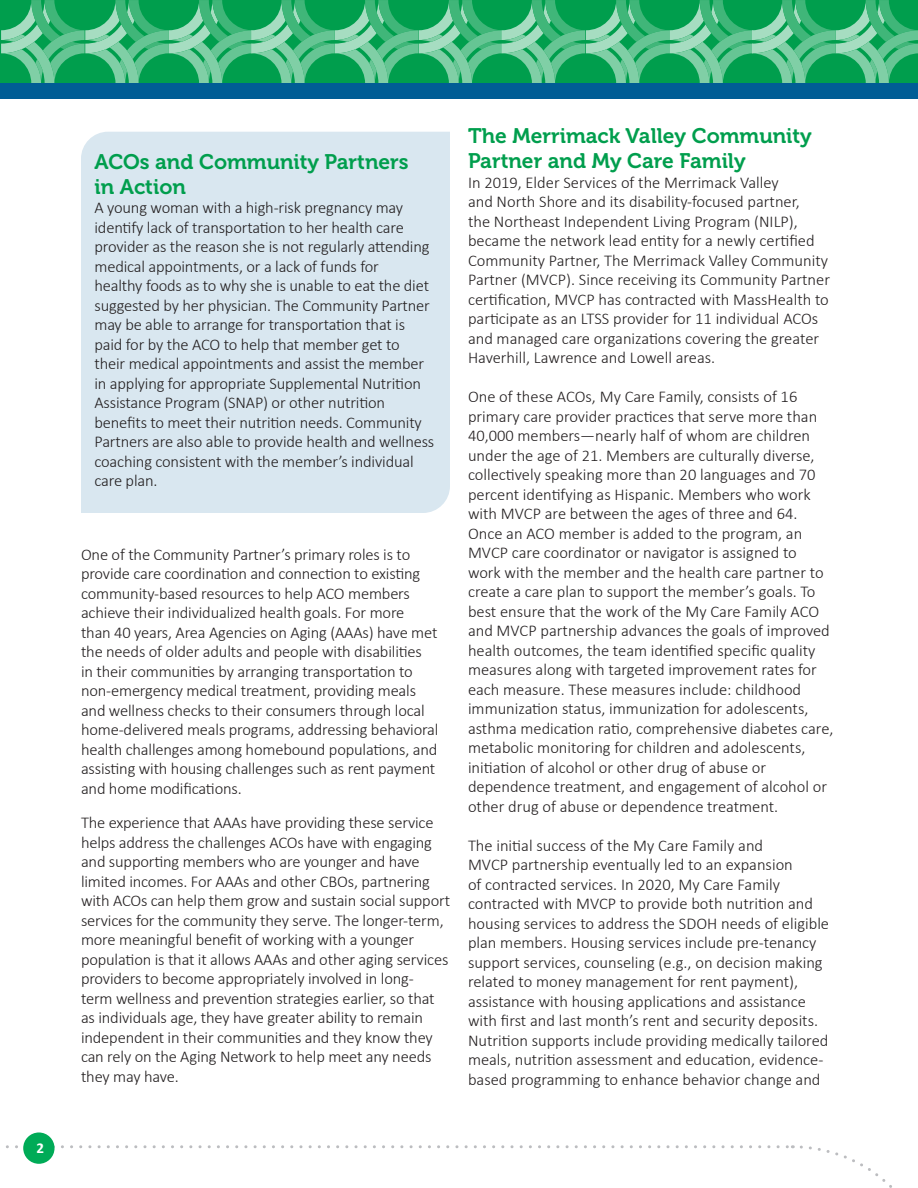
<style>
.page{position:relative;width:918px;height:1188px;background:#fff}
.page>*{position:absolute;margin:0;border:0;box-sizing:border-box;transform-origin:0 0}
.subhead1{font:21px/25.2px "Museo 700";color:#009e4d}
.t1{font:300 16.5px/19.5px "Calibri";letter-spacing:-.01em;color:#231f20}
.t2{font:700 15px "Calibri";color:#fff}
</style>
<div class="page">
<svg style="left:1px;top:0;width:917px;height:84px;background:#39b376"></svg>
<div style="left:0;top:84px;width:918px;height:15px;background:#005d95"></div>
<svg style="left:6px;top:1145px;width:886px;height:43px"></svg>
<div style="left:23px;top:1132px;width:32px;height:32px;background:#00ab57;border-radius:50%"></div>
<div style="left:81px;top:132px;width:369px;height:381px;background:#d9e7f0"></div>
<p class="t2" style="left:36px;top:1138px;width:9px">2</p>
<p class="subhead1" style="left:94px;top:149px;width:316px">ACOs and Community Partners in Action</p>
<p class="t1" style="left:94px;top:198px;width:341px">A young woman with a high-risk pregnancy may identify lack of transportation to her health care provider as the reason she is not regularly attending medical appointments, or a lack of funds for<br>healthy foods as to why she is unable to eat the diet suggested by her physician. The Community Partner may be able to arrange for transportation that is paid for by the ACO to help that member get to their medical appointments and assist the member in applying for appropriate Supplemental Nutrition Assistance Program (SNAP) or other nutrition benefits to meet their nutrition needs. Community Partners are also able to provide health and wellness coaching consistent with the member’s individual care plan.</p>
<p class="t1" style="left:81px;top:544px;width:359px">One of the Community Partner’s primary roles is to provide care coordination and connection to existing community-based resources to help ACO members achieve their individualized health goals. For more<br>than 40 years, Area Agencies on Aging (AAAs) have met the needs of older adults and people with disabilities<br>in their communities by arranging transportation to non-emergency medical treatment, providing meals and wellness checks to their consumers through local home-delivered meals programs, addressing behavioral health challenges among homebound populations, and assisting with housing challenges such as rent payment and home modifications.</p>
<p class="t1" style="left:81px;top:813px;width:371px">The experience that AAAs have providing these service helps address the challenges ACOs have with engaging and supporting members who are younger and have limited incomes. For AAAs and other CBOs, partnering with ACOs can help them grow and sustain social support services for the community they serve. The longer-term, more meaningful benefit of working with a younger population is that it allows AAAs and other aging services providers to become appropriately involved in long-<br>term wellness and prevention strategies earlier, so that as individuals age, they have greater ability to remain independent in their communities and they know they can rely on the Aging Network to help meet any needs they may have.</p>
<p class="subhead1" style="left:468px;top:124px;width:345px">The Merrimack Valley Community<br>Partner and My Care Family</p>
<p class="t1" style="left:468px;top:172px;width:364px">In 2019, Elder Services of the Merrimack Valley<br>and North Shore and its disability-focused partner,<br>the Northeast Independent Living Program (NILP), became the network lead entity for a newly certified Community Partner, The Merrimack Valley Community Partner (MVCP). Since receiving its Community Partner certification, MVCP has contracted with MassHealth to participate as an LTSS provider for 11 individual ACOs and managed care organizations covering the greater Haverhill, Lawrence and Lowell areas.</p>
<p class="t1" style="left:468px;top:387px;width:367px">One of these ACOs, My Care Family, consists of 16 primary care provider practices that serve more than 40,000 members—nearly half of whom are children under the age of 21. Members are culturally diverse, collectively speaking more than 20 languages and 70 percent identifying as Hispanic. Members who work with MVCP are between the ages of three and 64.<br>Once an ACO member is added to the program, an MVCP care coordinator or navigator is assigned to work with the member and the health care partner to create a care plan to support the member’s goals. To best ensure that the work of the My Care Family ACO and MVCP partnership advances the goals of improved health outcomes, the team identified specific quality measures along with targeted improvement rates for each measure. These measures include: childhood immunization status, immunization for adolescents, asthma medication ratio, comprehensive diabetes care, metabolic monitoring for children and adolescents, initiation of alcohol or other drug of abuse or dependence treatment, and engagement of alcohol or other drug of abuse or dependence treatment.</p>
<p class="t1" style="left:468px;top:835px;width:363px">The initial success of the My Care Family and<br>MVCP partnership eventually led to an expansion<br>of contracted services. In 2020, My Care Family contracted with MVCP to provide both nutrition and housing services to address the SDOH needs of eligible plan members. Housing services include pre-tenancy support services, counseling (e.g., on decision making related to money management for rent payment), assistance with housing applications and assistance with first and last month’s rent and security deposits.<br>Nutrition supports include providing medically tailored meals, nutrition assessment and education, evidence&shy;based programming to enhance behavior change and</p>
</div>
